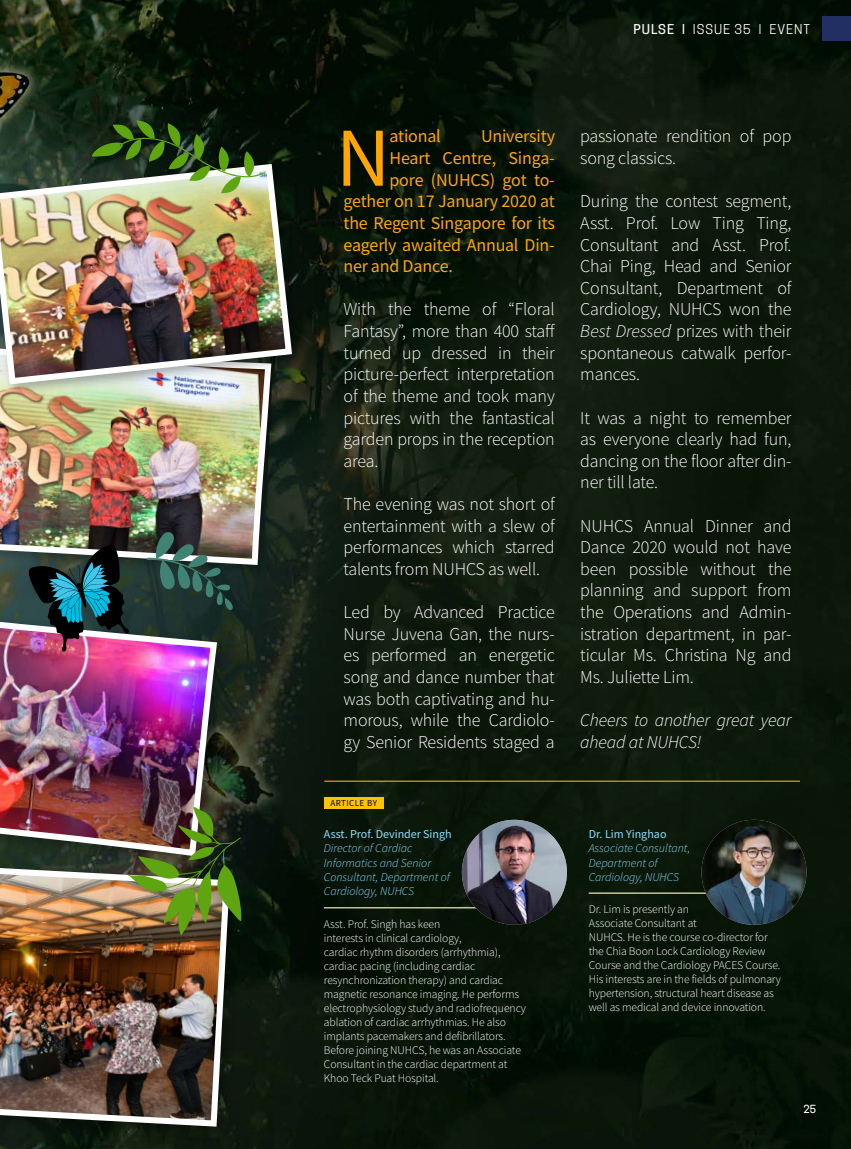
<style>
.page{position:relative;width:851px;height:1149px;background:#fff}
.page>*{position:absolute;margin:0;border:0;box-sizing:border-box;transform-origin:0 0}
.t1{font:83.85px "Source Sans Variable";color:#ffa607}
.t2{font:18px/21.6px "Source Sans Variable";letter-spacing:-.005em;color:#fff;text-align:justify}
.t3{font:18px "Source Sans Variable";letter-spacing:.01em;color:#ffa607}
.t4{font:italic 18px/21.6px "Source Sans Variable";letter-spacing:-.005em;color:#fff}
.t5{font:12.75px "Cooper Hewitt";letter-spacing:.075em;color:#fff}
.t6{font:italic 12px/14.4px "Source Sans Variable";letter-spacing:.005em;color:#8cdeff}
.t7{font:12px "Source Sans Variable";letter-spacing:.02em;color:#8cdeff}
.t8{font:11.7px/14.1px "Source Sans Variable";letter-spacing:-.005em;color:#fff}
.t9{font:500 10.5px "Cooper Hewitt";color:#fff}
.t10{font:9px "Source Sans Variable";letter-spacing:.07em;color:#000}
.s1{font-weight:500}
.s2{font-style:italic}
</style>
<div class="page">
<img style="left:0;top:0;width:850px;height:1148px">
<img style="left:0;top:602px;width:234px;height:204px">
<img style="left:0;top:608px;width:220px;height:243px">
<img style="left:0;top:851px;width:247px;height:292px">
<img style="left:0;top:857px;width:233px;height:272px">
<img style="left:0;top:401px;width:289px;height:181px">
<img style="left:0;top:401px;width:274px;height:167px">
<img style="left:0;top:155px;width:309px;height:246px">
<img style="left:0;top:161px;width:295px;height:226px">
<img style="left:128px;top:806px;width:114px;height:128px">
<svg style="left:92px;top:120px;width:173px;height:73px;background:#4f663f"></svg>
<img style="left:23px;top:542px;width:108px;height:111px">
<svg style="left:147px;top:527px;width:87px;height:84px;background:#3f554e"></svg>
<div style="left:822px;top:17px;width:28px;height:24px;background:#222f63"></div>
<div style="left:324px;top:797px;width:59px;height:11px;background:#ffc200"></div>
<hr style="left:324px;top:906px;width:157px;height:2px;background:#ffffc4">
<img style="left:462px;top:819px;width:105px;height:105px;border-radius:52px">
<hr style="left:588px;top:892px;width:158px;height:1px;background:#ffffc4">
<img style="left:701px;top:819px;width:105px;height:105px;border-radius:52px">
<hr style="left:324px;top:780px;width:475px;height:1px;background:#ffa607">
<p class="t5" style="left:633px;top:21px;width:178px"><span class="s1">PULSE |</span> ISSUE 35 | EVENT</p>
<h1 class="t1" style="left:336px;top:107px;width:54px">N</h1>
<p class="t3" style="left:389px;top:126px;width:52px">ational</p>
<p class="t3" style="left:481px;top:126px;width:75px">University</p>
<p class="t3" style="left:389px;top:147px;width:166px">Heart Centre, Singa-</p>
<p class="t3" style="left:389px;top:169px;width:166px">pore (NUHCS) got to-</p>
<p class="t3" style="left:343px;top:190px;width:212px">gether on 17 January 2020 at</p>
<p class="t3" style="left:343px;top:212px;width:212px">the Regent Singapore for its</p>
<p class="t3" style="left:343px;top:234px;width:212px">eagerly awaited Annual Din-</p>
<p class="t3" style="left:343px;top:255px;width:110px">ner and Dance.</p>
<p class="t2" style="left:343px;top:299px;width:213px">With the theme of “Floral Fantasy”, more than 400 staff turned up dressed in their picture-perfect interpretation of the theme and took many pictures with the fantastical garden props in the reception area.</p>
<p class="t2" style="left:343px;top:493px;width:213px">The evening was not short of entertainment with a slew of performances which starred talents from NUHCS as well.</p>
<p class="t2" style="left:343px;top:601px;width:213px">Led by Advanced Practice Nurse Juvena Gan, the nurs&shy;es performed an energetic song and dance number that was both captivating and hu&shy;morous, while the Cardiolo&shy;gy Senior Residents staged a</p>
<p class="t10" style="left:330px;top:797px;width:48px">ARTICLE BY</p>
<p class="t7" style="left:324px;top:826px;width:129px">Asst. Prof. Devinder Singh</p>
<p class="t6" style="left:324px;top:840px;width:127px">Director of Cardiac<br>Informatics and Senior<br>Consultant, Department of<br>Cardiology, NUHCS</p>
<p class="t8" style="left:324px;top:916px;width:203px">Asst. Prof. Singh has keen<br>interests in clinical cardiology,<br>cardiac rhythm disorders (arrhythmia), cardiac pacing (including cardiac resynchronization therapy) and cardiac magnetic resonance imaging. He performs electrophysiology study and radiofrequency ablation of cardiac arrhythmias. He also implants pacemakers and defibrillators.<br>Before joining NUHCS, he was an Associate Consultant in the cardiac department at Khoo Teck Puat Hospital.</p>
<p class="t2" style="left:580px;top:126px;width:212px">passionate rendition of pop song classics.</p>
<p class="t2" style="left:580px;top:191px;width:212px">During the contest segment, Asst. Prof. Low Ting Ting, Consultant and Asst. Prof.<br>Chai Ping, Head and Senior Consultant, Department of Cardiology, NUHCS won the <span class="s2">Best Dressed</span> prizes with their spontaneous catwalk perfor&shy;mances.</p>
<p class="t2" style="left:580px;top:407px;width:212px">It was a night to remember as everyone clearly had fun, dancing on the floor after din&shy;ner till late.</p>
<p class="t2" style="left:580px;top:515px;width:213px">NUHCS Annual Dinner and Dance 2020 would not have been possible without the planning and support from the Operations and Admin&shy;istration department, in par&shy;ticular Ms. Christina Ng and Ms. Juliette Lim.</p>
<p class="t4" style="left:580px;top:709px;width:212px">Cheers to another great year ahead at NUHCS!</p>
<p class="t7" style="left:588px;top:826px;width:79px">Dr. Lim Yinghao</p>
<p class="t6" style="left:588px;top:840px;width:103px">Associate Consultant,<br>Department of<br>Cardiology, NUHCS</p>
<p class="t8" style="left:588px;top:901px;width:194px">Dr. Lim is presently an<br>Associate Consultant at<br>NUHCS. He is the course co-director for the Chia Boon Lock Cardiology Review Course and the Cardiology PACES Course.<br>His interests are in the fields of pulmonary hypertension, structural heart disease as well as medical and device innovation.</p>
<p class="t9" style="left:803px;top:1102px;width:14px">25</p>
</div>
